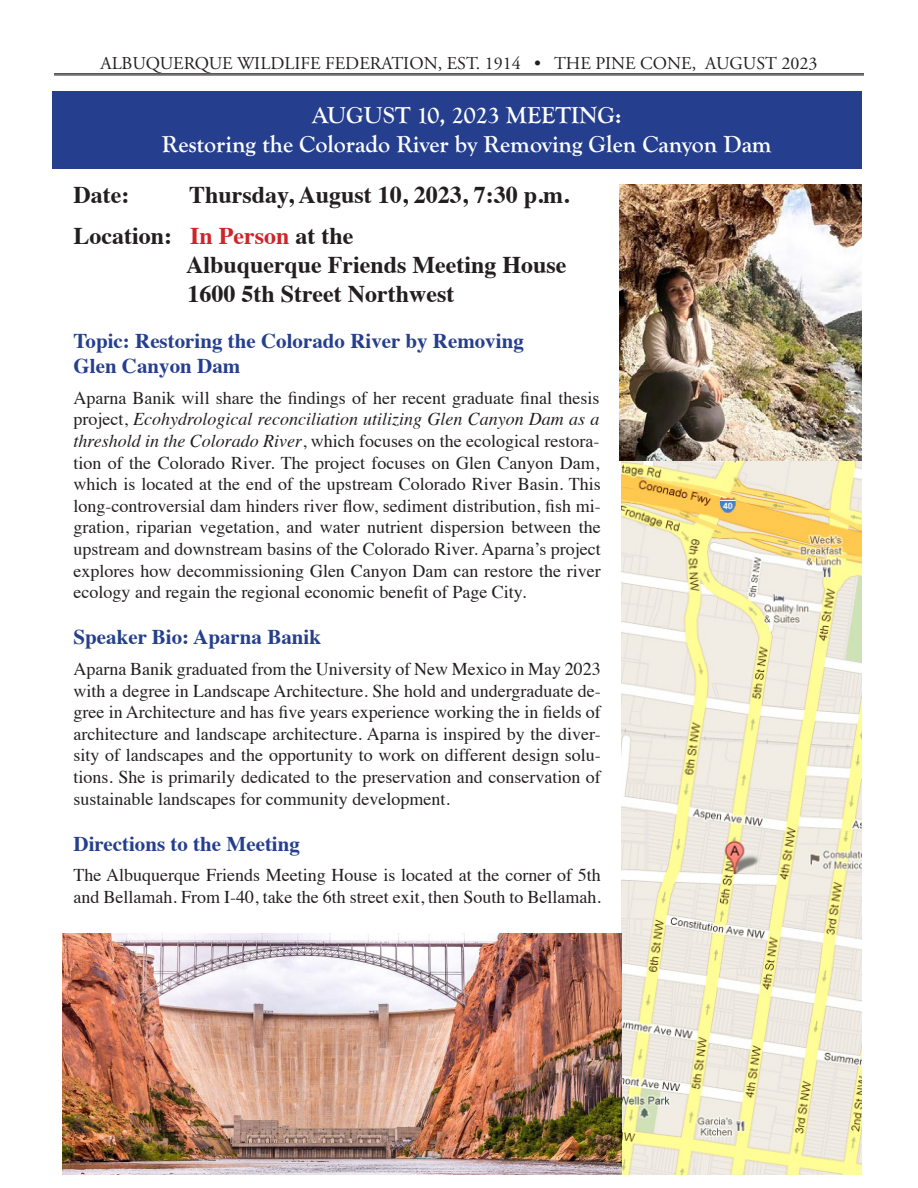
<style>
.page{position:relative;width:918px;height:1188px;background:#fff}
.page>*{position:absolute;margin:0;border:0;box-sizing:border-box;transform-origin:0 0}
.t1{font:700 24px "Times";color:#231f20}
.t2{font:700 24px "Goudy Old Style T";color:#fff}
.t3{font:700 21px "Times";color:#253f8e}
.t4{font:18px/21.6px "Times";color:#231f20;text-align:justify}
.t5{font:18px "Adobe Garamond Pro";color:#231f20}
.s1{color:#d1232a}
.s2{font-style:italic}
</style>
<div class="page">
<div style="left:52px;top:91px;width:810px;height:77px;background:#253f8e"></div>
<img style="left:620px;top:185px;width:242px;height:989px">
<hr style="left:54px;top:73px;width:810px;height:1px;background:#231f20">
<hr style="left:54px;top:75px;width:810px;height:1px;background:#231f20">
<img style="left:63px;top:933px;width:558px;height:241px">
<p class="t5" style="left:100px;top:53px;width:719px">ALBUQUERQUE WILDLIFE FEDERATION, EST. 1914 • THE PINE CONE, AUGUST 2023</p>
<p class="t2" style="left:312px;top:102px;width:311px">AUGUST 10, 2023 MEETING:</p>
<p class="t2" style="left:162px;top:131px;width:611px">Restoring the Colorado River by Removing Glen Canyon Dam</p>
<p class="t1" style="left:74px;top:172px;width:57px">Date:</p>
<p class="t1" style="left:189px;top:172px;width:382px">Thursday, August 10, 2023, 7:30 p.m.</p>
<p class="t1" style="left:74px;top:213px;width:281px">Location: <span class="s1">In Person</span> at the</p>
<p class="t1" style="left:186px;top:242px;width:382px">Albuquerque Friends Meeting House</p>
<p class="t1" style="left:188px;top:271px;width:268px">1600 5th Street Northwest</p>
<p class="t3" style="left:74px;top:321px;width:452px">Topic: Restoring the Colorado River by Removing</p>
<p class="t3" style="left:74px;top:346px;width:168px">Glen Canyon Dam</p>
<p class="t4" style="left:74px;top:385px;width:529px">Aparna Banik will share the findings of her recent graduate final thesis project, <span class="s2">Ecohydrological reconciliation utilizing Glen Canyon Dam as a threshold in the Colorado River</span>, which focuses on the ecological restora&shy;tion of the Colorado River. The project focuses on Glen Canyon Dam, which is located at the end of the upstream Colorado River Basin. This long-controversial dam hinders river flow, sediment distribution, fish mi&shy;gration, riparian vegetation, and water nutrient dispersion between the upstream and downstream basins of the Colorado River. Aparna’s project explores how decommissioning Glen Canyon Dam can restore the river ecology and regain the regional economic benefit of Page City.</p>
<p class="t3" style="left:74px;top:617px;width:249px">Speaker Bio: Aparna Banik</p>
<p class="t4" style="left:74px;top:657px;width:529px">Aparna Banik graduated from the University of New Mexico in May 2023 with a degree in Landscape Architecture. She hold and undergraduate de&shy;gree in Architecture and has five years experience working the in fields of architecture and landscape architecture. Aparna is inspired by the diver&shy;sity of landscapes and the opportunity to work on different design solu&shy;tions. She is primarily dedicated to the preservation and conservation of sustainable landscapes for community development.</p>
<p class="t3" style="left:74px;top:824px;width:228px">Directions to the Meeting</p>
<p class="t4" style="left:74px;top:863px;width:529px">The Albuquerque Friends Meeting House is located at the corner of 5th and Bellamah. From I-40, take the 6th street exit, then South to Bellamah.</p>
</div>
